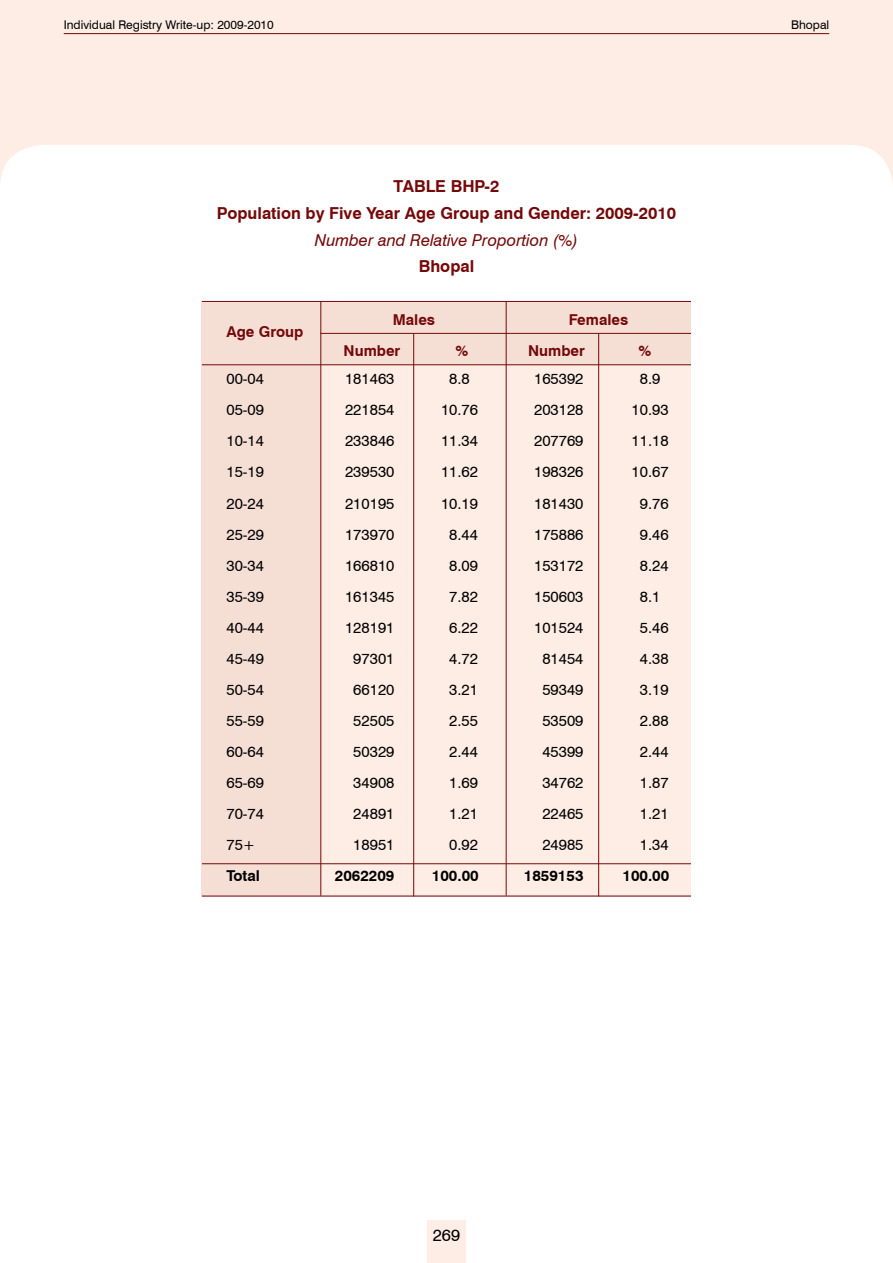
<style>
.page{position:relative;width:893px;height:1263px;background:#fff}
.page>*{position:absolute;margin:0;border:0;box-sizing:border-box;transform-origin:0 0}
.t1{font:700 16.5px/26.7px "Swiss 721 BT";color:#750809;text-align:center}
.t2{font:italic 16.5px "Swiss 721 BT";color:#750809}
.t3{font:16.5px "Swiss 721 BT";color:#000}
.t4{font:15px "Swiss 721 BT";color:#000}
.t5{font:700 15px "Swiss 721 BT";color:#750809}
.t6{font:700 15px "Swiss 721 BT";color:#000}
.t7{font:12px "Swiss 721 BT";color:#000}
</style>
<div class="page">
<div style="left:0;top:0;width:893px;height:211px;background:#feede5"></div>
<div style="left:0;top:145px;width:893px;height:1118px;background:#fff;border-radius:43px"></div>
<div style="left:427px;top:1220px;width:39px;height:43px;background:#feede5"></div>
<hr style="left:64px;top:33px;width:765px;height:1px;background:#750809">
<div style="left:202px;top:301px;width:489px;height:595px;background:#f5dfd5"></div>
<div style="left:321px;top:365px;width:370px;height:531px;background:#feede5"></div>
<hr style="left:202px;top:896px;width:489px;height:1px;background:#750809">
<hr style="left:202px;top:863px;width:489px;height:1px;background:#750809">
<hr style="left:320px;top:333px;width:371px;height:1px;background:#750809">
<hr style="left:202px;top:301px;width:489px;height:1px;background:#750809">
<hr style="left:202px;top:364px;width:489px;height:1px;background:#750809">
<hr style="left:320px;top:301px;width:1px;height:595px;background:#750809">
<hr style="left:506px;top:301px;width:1px;height:595px;background:#750809">
<hr style="left:413px;top:334px;width:1px;height:562px;background:#750809">
<hr style="left:598px;top:334px;width:1px;height:562px;background:#750809">
<p class="t7" style="left:64px;top:17px;width:212px">Individual Registry Write-up: 2009-2010</p>
<p class="t7" style="left:791px;top:17px;width:40px">Bhopal</p>
<p class="t1" style="left:217px;top:173px;width:461px">TABLE BHP-2<br>Population by Five Year Age Group and Gender: 2009-2010</p>
<p class="t2" style="left:315px;top:230px;width:265px">Number and Relative Proportion (%)</p>
<p class="t1" style="left:419px;top:253px;width:57px">Bhopal</p>
<p class="t5" style="left:226px;top:322px;width:78px">Age Group</p>
<p class="t5" style="left:393px;top:310px;width:44px">Males</p>
<p class="t5" style="left:569px;top:310px;width:61px">Females</p>
<p class="t5" style="left:344px;top:341px;width:58px">Number</p>
<p class="t5" style="left:455px;top:341px;width:14px">%</p>
<p class="t5" style="left:528px;top:341px;width:58px">Number</p>
<p class="t5" style="left:638px;top:341px;width:14px">%</p>
<p class="t4" style="left:226px;top:370px;width:39px">00-04</p>
<p class="t4" style="left:345px;top:370px;width:51px">181463</p>
<p class="t4" style="left:449px;top:370px;width:22px">8.8</p>
<p class="t4" style="left:534px;top:370px;width:51px">165392</p>
<p class="t4" style="left:640px;top:370px;width:22px">8.9</p>
<p class="t4" style="left:226px;top:401px;width:39px">05-09</p>
<p class="t4" style="left:345px;top:401px;width:51px">221854</p>
<p class="t4" style="left:441px;top:401px;width:39px">10.76</p>
<p class="t4" style="left:534px;top:401px;width:51px">203128</p>
<p class="t4" style="left:631px;top:401px;width:39px">10.93</p>
<p class="t4" style="left:226px;top:432px;width:39px">10-14</p>
<p class="t4" style="left:345px;top:432px;width:51px">233846</p>
<p class="t4" style="left:441px;top:432px;width:39px">11.34</p>
<p class="t4" style="left:534px;top:432px;width:51px">207769</p>
<p class="t4" style="left:631px;top:432px;width:39px">11.18</p>
<p class="t4" style="left:226px;top:463px;width:39px">15-19</p>
<p class="t4" style="left:345px;top:463px;width:51px">239530</p>
<p class="t4" style="left:441px;top:463px;width:39px">11.62</p>
<p class="t4" style="left:534px;top:463px;width:51px">198326</p>
<p class="t4" style="left:631px;top:463px;width:39px">10.67</p>
<p class="t4" style="left:226px;top:494px;width:39px">20-24</p>
<p class="t4" style="left:345px;top:494px;width:51px">210195</p>
<p class="t4" style="left:441px;top:494px;width:39px">10.19</p>
<p class="t4" style="left:534px;top:494px;width:51px">181430</p>
<p class="t4" style="left:640px;top:494px;width:30px">9.76</p>
<p class="t4" style="left:226px;top:525px;width:39px">25-29</p>
<p class="t4" style="left:345px;top:525px;width:51px">173970</p>
<p class="t4" style="left:449px;top:525px;width:30px">8.44</p>
<p class="t4" style="left:534px;top:525px;width:51px">175886</p>
<p class="t4" style="left:640px;top:525px;width:30px">9.46</p>
<p class="t4" style="left:226px;top:556px;width:39px">30-34</p>
<p class="t4" style="left:345px;top:556px;width:51px">166810</p>
<p class="t4" style="left:449px;top:556px;width:30px">8.09</p>
<p class="t4" style="left:534px;top:556px;width:51px">153172</p>
<p class="t4" style="left:640px;top:556px;width:30px">8.24</p>
<p class="t4" style="left:226px;top:587px;width:39px">35-39</p>
<p class="t4" style="left:345px;top:587px;width:51px">161345</p>
<p class="t4" style="left:449px;top:587px;width:30px">7.82</p>
<p class="t4" style="left:534px;top:587px;width:51px">150603</p>
<p class="t4" style="left:640px;top:587px;width:22px">8.1</p>
<p class="t4" style="left:226px;top:618px;width:39px">40-44</p>
<p class="t4" style="left:345px;top:618px;width:51px">128191</p>
<p class="t4" style="left:449px;top:618px;width:30px">6.22</p>
<p class="t4" style="left:534px;top:618px;width:51px">101524</p>
<p class="t4" style="left:640px;top:618px;width:30px">5.46</p>
<p class="t4" style="left:226px;top:649px;width:39px">45-49</p>
<p class="t4" style="left:353px;top:649px;width:43px">97301</p>
<p class="t4" style="left:449px;top:649px;width:30px">4.72</p>
<p class="t4" style="left:542px;top:649px;width:43px">81454</p>
<p class="t4" style="left:640px;top:649px;width:30px">4.38</p>
<p class="t4" style="left:226px;top:680px;width:39px">50-54</p>
<p class="t4" style="left:353px;top:680px;width:43px">66120</p>
<p class="t4" style="left:449px;top:680px;width:30px">3.21</p>
<p class="t4" style="left:542px;top:680px;width:43px">59349</p>
<p class="t4" style="left:640px;top:680px;width:30px">3.19</p>
<p class="t4" style="left:226px;top:711px;width:39px">55-59</p>
<p class="t4" style="left:353px;top:711px;width:43px">52505</p>
<p class="t4" style="left:449px;top:711px;width:30px">2.55</p>
<p class="t4" style="left:542px;top:711px;width:43px">53509</p>
<p class="t4" style="left:640px;top:711px;width:30px">2.88</p>
<p class="t4" style="left:226px;top:742px;width:39px">60-64</p>
<p class="t4" style="left:353px;top:742px;width:43px">50329</p>
<p class="t4" style="left:449px;top:742px;width:30px">2.44</p>
<p class="t4" style="left:542px;top:742px;width:43px">45399</p>
<p class="t4" style="left:640px;top:742px;width:30px">2.44</p>
<p class="t4" style="left:226px;top:773px;width:39px">65-69</p>
<p class="t4" style="left:353px;top:773px;width:43px">34908</p>
<p class="t4" style="left:449px;top:773px;width:30px">1.69</p>
<p class="t4" style="left:542px;top:773px;width:43px">34762</p>
<p class="t4" style="left:640px;top:773px;width:30px">1.87</p>
<p class="t4" style="left:226px;top:804px;width:39px">70-74</p>
<p class="t4" style="left:353px;top:804px;width:43px">24891</p>
<p class="t4" style="left:449px;top:804px;width:30px">1.21</p>
<p class="t4" style="left:542px;top:804px;width:43px">22465</p>
<p class="t4" style="left:640px;top:804px;width:30px">1.21</p>
<p class="t4" style="left:226px;top:835px;width:30px">75+</p>
<p class="t4" style="left:353px;top:835px;width:43px">18951</p>
<p class="t4" style="left:449px;top:835px;width:30px">0.92</p>
<p class="t4" style="left:542px;top:835px;width:43px">24985</p>
<p class="t4" style="left:640px;top:835px;width:30px">1.34</p>
<p class="t6" style="left:226px;top:866px;width:35px">Total</p>
<p class="t6" style="left:335px;top:866px;width:61px">2062209</p>
<p class="t6" style="left:432px;top:866px;width:48px">100.00</p>
<p class="t6" style="left:524px;top:866px;width:61px">1859153</p>
<p class="t6" style="left:622px;top:866px;width:48px">100.00</p>
<p class="t3" style="left:433px;top:1225px;width:29px">269</p>
</div>
